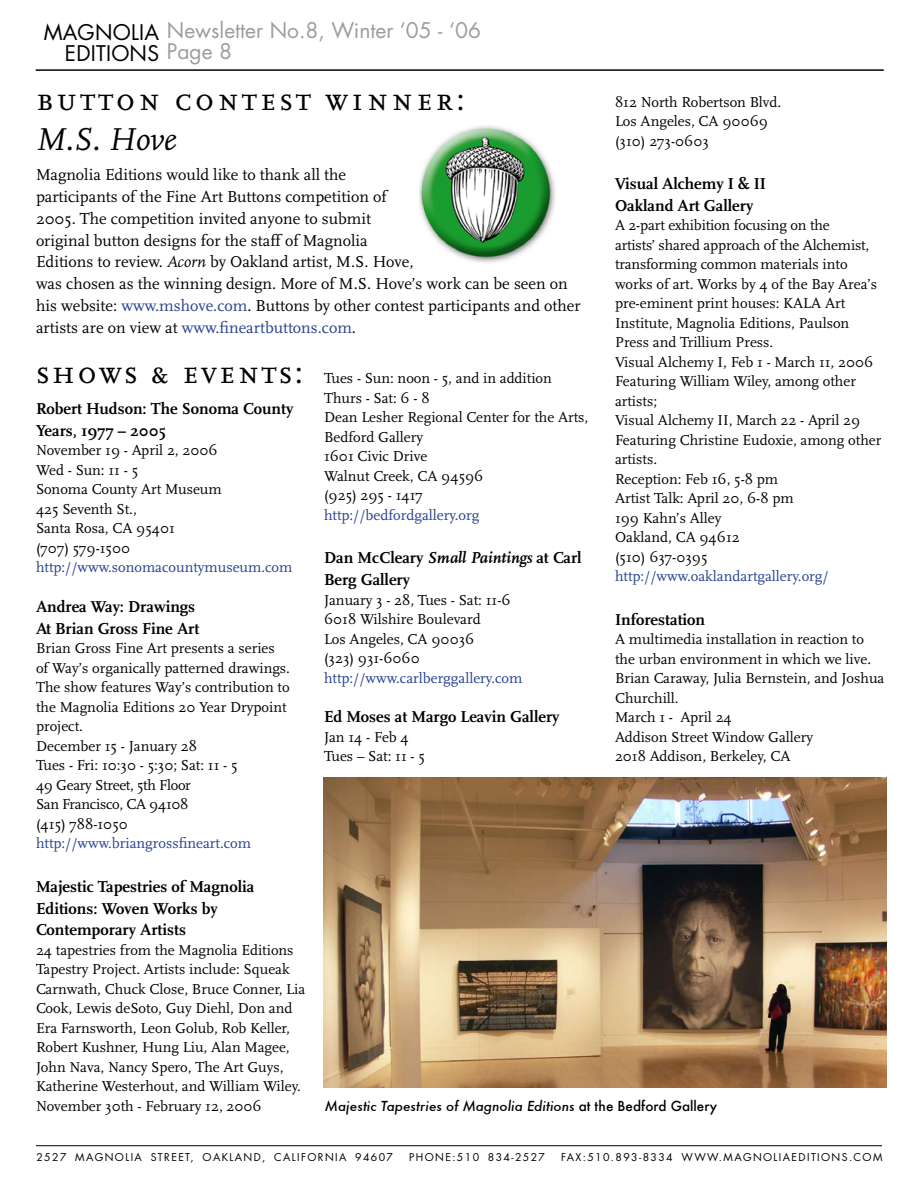
<style>
.page{position:relative;width:918px;height:1188px;background:#fff}
.page>*{position:absolute;margin:0;border:0;box-sizing:border-box;transform-origin:0 0}
.t1{font:33px "Scala Caps";letter-spacing:.1em;color:#000}
.t2{font:33px "Scala Caps";letter-spacing:.075em;color:#000}
.t3{font:italic 33px "Scala";color:#000}
.t4{font:21px "Futura";color:#9b9da0}
.t5{font:21px/21px "Futura";color:#000;text-align:right}
.t6{font:16.5px/21.8px "Scala";color:#000}
.t7{font:700 16.5px/21.8px "Scala";color:#000}
.t8{font:15px/19.5px "Scala";color:#000}
.t9{font:15px "Scala";color:#24408f}
.t10{font:italic 500 13.5px "Futura";color:#000}
.t11{font:10.5px "Futura";letter-spacing:.13em;color:#000}
.s1{color:#000}
.s2{font-style:italic}
.s3{color:#24408f}
.s4{font-style:normal}
</style>
<div class="page">
<hr style="left:36px;top:1145px;width:846px;height:1px;background:#000">
<hr style="left:36px;top:69px;width:848px;height:2px;background:#000">
<img style="left:324px;top:777px;width:562px;height:311px">
<img style="left:420px;top:126px;width:135px;height:137px">
<h2 class="t4" style="left:167px;top:16px;width:316px">NEWSLETTER NO.8, WINTER ‘05 - ‘06</h2>
<h2 class="t5" style="left:44px;top:21px;width:34px">MAGNOLIA<br>EDITION</h2>
<h2 class="t4" style="left:147px;top:37px;width:86px"><span class="s1">S</span> PAGE 8</h2>
<h1 class="t1" style="left:36px;top:81px;width:430px">button contest winner:</h1>
<h1 class="t3" style="left:36px;top:122px;width:142px">M.S. Hove</h1>
<p class="t6" style="left:36px;top:164px;width:546px">Magnolia Editions would like to thank all the<br>participants of the Fine Art Buttons competition of<br>2005. The competition invited anyone to submit<br>original button designs for the staff of Magnolia<br>Editions to review. <span class="s2">Acorn</span> by Oakland artist, M.S. Hove,<br>was chosen as the winning design. More of M.S. Hove’s work can be seen on his website: <span class="s3">www.mshove.com</span>. Buttons by other contest participants and other artists are on view at <span class="s3">www.fineartbuttons.com</span>.</p>
<h1 class="t2" style="left:36px;top:355px;width:268px">shows &amp; events:</h1>
<p class="t7" style="left:36px;top:398px;width:259px">Robert Hudson: The Sonoma County<br>Years, 1977 – 2005</p>
<p class="t8" style="left:36px;top:441px;width:187px">November 19 - April 2, 2006<br>Wed - Sun: 11 - 5<br>Sonoma County Art Museum<br>425 Seventh St.,<br>Santa Rosa, CA 95401<br>(707) 579-1500</p>
<p class="t9" style="left:36px;top:559px;width:258px">http://www.sonomacountymuseum.com</p>
<p class="t7" style="left:36px;top:596px;width:165px">Andrea Way: Drawings<br>At Brian Gross Fine Art</p>
<p class="t8" style="left:36px;top:639px;width:256px">Brian Gross Fine Art presents a series of Way’s organically patterned drawings.<br>The show features Way’s contribution to the Magnolia Editions 20 Year Drypoint project.<br>December 15 - January 28<br>Tues - Fri: 10:30 - 5:30; Sat: 11 - 5<br>49 Geary Street, 5th Floor<br>San Francisco, CA 94108<br>(415) 788-1050</p>
<p class="t9" style="left:36px;top:835px;width:217px">http://www.briangrossfineart.com</p>
<p class="t7" style="left:36px;top:876px;width:220px">Majestic Tapestries of Magnolia<br>Editions: Woven Works by<br>Contemporary Artists</p>
<p class="t8" style="left:36px;top:941px;width:271px">24 tapestries from the Magnolia Editions Tapestry Project. Artists include: Squeak Carnwath, Chuck Close, Bruce Conner, Lia Cook, Lewis deSoto, Guy Diehl, Don and Era Farnsworth, Leon Golub, Rob Keller, Robert Kushner, Hung Liu, Alan Magee, John Nava, Nancy Spero, The Art Guys, Katherine Westerhout, and William Wiley.<br>November 30th - February 12, 2006</p>
<p class="t8" style="left:615px;top:92px;width:168px">812 North Robertson Blvd.<br>Los Angeles, CA 90069 (310) 273-0603</p>
<p class="t7" style="left:615px;top:173px;width:153px">Visual Alchemy I &amp; II<br>Oakland Art Gallery</p>
<p class="t8" style="left:615px;top:216px;width:268px">A 2-part exhibition focusing on the<br>artists’ shared approach of the Alchemist, transforming common materials into works of art. Works by 4 of the Bay Area’s pre-eminent print houses: KALA Art<br>Institute, Magnolia Editions, Paulson<br>Press and Trillium Press.<br>Visual Alchemy I, Feb 1 - March 11, 2006<br>Featuring William Wiley, among other artists;<br>Visual Alchemy II, March 22 - April 29<br>Featuring Christine Eudoxie, among other artists.<br>Reception: Feb 16, 5-8 pm<br>Artist Talk: April 20, 6-8 pm<br>199 Kahn’s Alley<br>Oakland, CA 94612<br>(510) 637-0395</p>
<p class="t9" style="left:615px;top:568px;width:215px">http://www.oaklandartgallery.org/</p>
<p class="t7" style="left:615px;top:609px;width:92px">Inforestation</p>
<p class="t8" style="left:615px;top:630px;width:271px">A multimedia installation in reaction to the urban environment in which we live.<br>Brian Caraway, Julia Bernstein, and Joshua<br>Churchill.<br>March 1 - April 24<br>Addison Street Window Gallery<br>2018 Addison, Berkeley, CA</p>
<p class="t8" style="left:324px;top:369px;width:266px">Tues - Sun: noon - 5, and in addition<br>Thurs - Sat: 6 - 8<br>Dean Lesher Regional Center for the Arts,<br>Bedford Gallery<br>1601 Civic Drive<br>Walnut Creek, CA 94596<br>(925) 295 - 1417</p>
<p class="t9" style="left:324px;top:507px;width:157px">http://bedfordgallery.org</p>
<p class="t7" style="left:324px;top:547px;width:259px">Dan McCleary <span class="s2">Small Paintings</span> at Carl<br>Berg Gallery</p>
<p class="t8" style="left:324px;top:590px;width:188px">January 3 - 28, Tues - Sat: 11-6<br>6018 Wilshire Boulevard<br>Los Angeles, CA 90036<br>(323) 931-6060</p>
<p class="t9" style="left:324px;top:670px;width:200px">http://www.carlberggallery.com</p>
<p class="t7" style="left:324px;top:706px;width:237px">Ed Moses at Margo Leavin Gallery</p>
<p class="t8" style="left:324px;top:728px;width:102px">Jan 14 - Feb 4<br>Tues – Sat: 11 - 5</p>
<p class="t10" style="left:325px;top:1097px;width:394px">Majestic Tapestries of Magnolia Editions <span class="s4">at the Bedford Gallery</span></p>
<p class="t11" style="left:36px;top:1150px;width:358px">2527 MAGNOLIA STREET, OAKLAND, CALIFORNIA 94607</p>
<p class="t11" style="left:409px;top:1150px;width:137px">PHONE:510 834-2527</p>
<p class="t11" style="left:561px;top:1150px;width:322px">FAX:510.893-8334 WWW.MAGNOLIAEDITIONS .COM</p>
</div>
